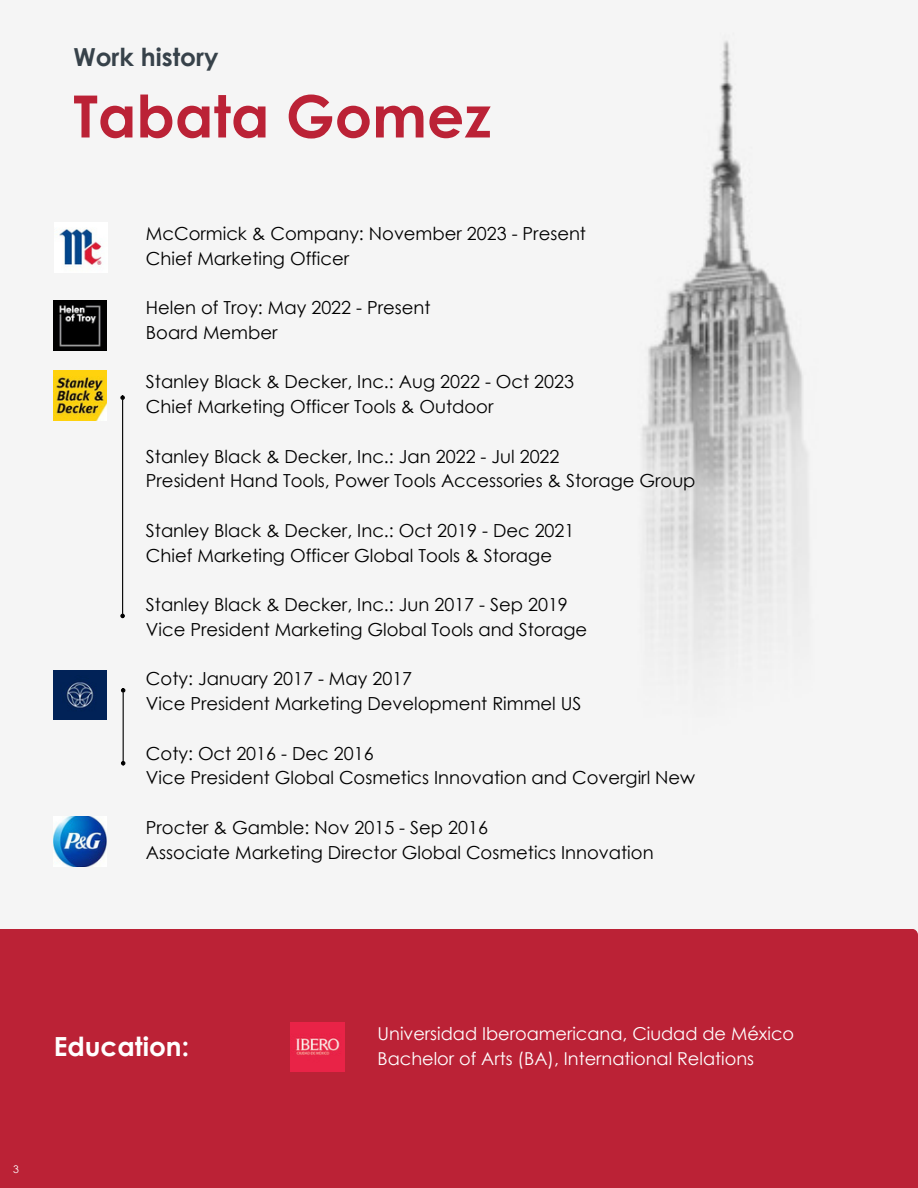
<style>
.page{position:relative;width:918px;height:1188px;background:#f5f5f5}
.page>*{position:absolute;margin:0;border:0;box-sizing:border-box;transform-origin:0 0}
.t1{font:700 58.35px "Century Gothic";color:#bb2236}
.t2{font:700 26.4px "Century Gothic";color:#fff}
.t3{font:700 24.9px "Century Gothic";color:#37424a}
.t4{font:18px "Century Gothic";color:#000}
.t5{font:17.7px "Century Gothic";color:#fff}
.t6{font:10.5px "Century Gothic";color:#fff}
</style>
<div class="page">
<img style="left:642px;top:41px;width:166px;height:610px">
<div style="left:0;top:929px;width:918px;height:259px;background:#bb2236"></div>
<img style="left:59px;top:229px;width:43px;height:36px">
<img style="left:54px;top:301px;width:53px;height:49px">
<img style="left:291px;top:1022px;width:54px;height:50px">
<img style="left:54px;top:371px;width:53px;height:49px">
<img style="left:54px;top:670px;width:53px;height:50px">
<img style="left:54px;top:817px;width:53px;height:49px">
<hr style="left:122px;top:400px;width:1px;height:214px;background:#000">
<svg style="left:120px;top:395px;width:5px;height:5px"></svg>
<svg style="left:120px;top:614px;width:5px;height:4px"></svg>
<hr style="left:123px;top:692px;width:1px;height:69px;background:#000">
<svg style="left:121px;top:688px;width:4px;height:5px"></svg>
<svg style="left:121px;top:761px;width:4px;height:4px"></svg>
<p class="t3" style="left:73px;top:41px;width:147px">Work history</p>
<h2 class="t1" style="left:73px;top:79px;width:419px">Tabata Gomez</h2>
<h2 class="t4" style="left:146px;top:222px;width:442px">McCormick &amp; Company: November 2023 - Present</h2>
<h1 class="t4" style="left:146px;top:247px;width:205px">Chief Marketing Officer</h1>
<p class="t4" style="left:146px;top:296px;width:286px">Helen of Troy: May 2022 - Present</p>
<p class="t4" style="left:146px;top:321px;width:133px">Board Member</p>
<p class="t4" style="left:146px;top:370px;width:430px">Stanley Black &amp; Decker, Inc.: Aug 2022 - Oct 2023</p>
<p class="t4" style="left:146px;top:395px;width:349px">Chief Marketing Officer Tools &amp; Outdoor</p>
<p class="t4" style="left:146px;top:445px;width:415px">Stanley Black &amp; Decker, Inc.: Jan 2022 - Jul 2022</p>
<p class="t4" style="left:146px;top:469px;width:551px">President Hand Tools, Power Tools Accessories &amp; Storage Group</p>
<p class="t4" style="left:146px;top:519px;width:430px">Stanley Black &amp; Decker, Inc.: Oct 2019 - Dec 2021</p>
<p class="t4" style="left:146px;top:544px;width:408px">Chief Marketing Officer Global Tools &amp; Storage</p>
<p class="t4" style="left:146px;top:593px;width:424px">Stanley Black &amp; Decker, Inc.: Jun 2017 - Sep 2019</p>
<p class="t4" style="left:146px;top:618px;width:443px">Vice President Marketing Global Tools and Storage</p>
<p class="t4" style="left:146px;top:667px;width:268px">Coty: January 2017 - May 2017</p>
<p class="t4" style="left:146px;top:692px;width:437px">Vice President Marketing Development Rimmel US</p>
<p class="t4" style="left:146px;top:742px;width:229px">Coty: Oct 2016 - Dec 2016</p>
<p class="t4" style="left:146px;top:766px;width:551px">Vice President Global Cosmetics Innovation and Covergirl New</p>
<p class="t4" style="left:146px;top:816px;width:344px">Procter &amp; Gamble: Nov 2015 - Sep 2016</p>
<p class="t4" style="left:146px;top:841px;width:509px">Associate Marketing Director Global Cosmetics Innovation</p>
<p class="t2" style="left:54px;top:1029px;width:137px">Education:</p>
<p class="t6" style="left:13px;top:1163px;width:7px">3</p>
<p class="t5" style="left:378px;top:1022px;width:418px">Universidad Iberoamericana, Ciudad de México</p>
<p class="t5" style="left:378px;top:1047px;width:378px">Bachelor of Arts (BA), International Relations</p>
</div>
